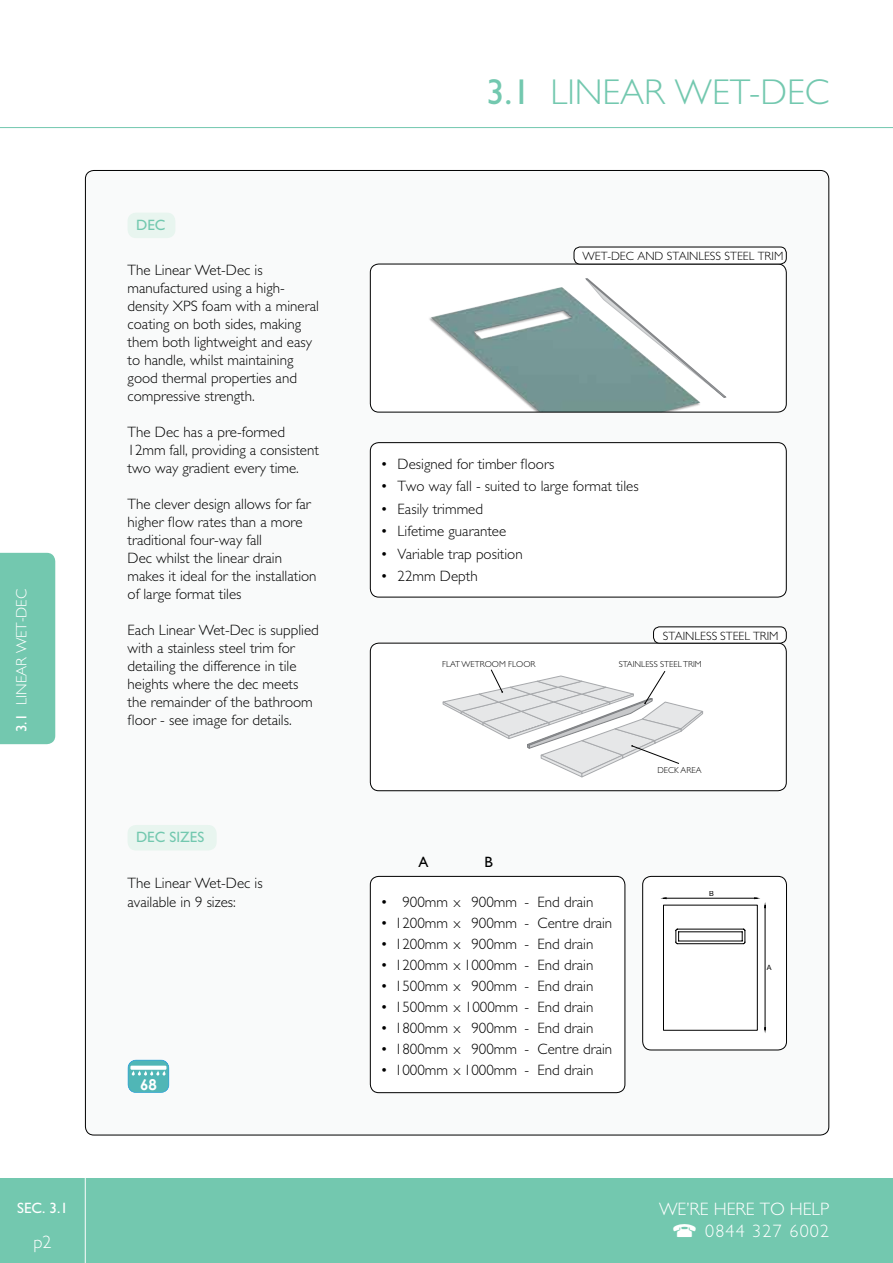
<style>
.page{position:relative;width:893px;height:1263px;background:#fff}
.page>*{position:absolute;margin:0;border:0;box-sizing:border-box;transform-origin:0 0}
.t1{font:300 36px "M Gill Sans";color:#73c8af}
.t2{font:300 18px/21.6px "M Gill Sans";letter-spacing:.035em;color:#fff;text-align:right}
.t3{font:300 18px "M Gill Sans";color:#fff}
.t4{font:300 15px/18px "M Gill Sans";color:#000}
.t5{font:300 15px "M Gill Sans";color:#fff}
.t6{font:15px "M Gill Sans";color:#73c8af}
.t7{font:15px "M Gill Sans";color:#fff}
.t8{font:15px "M Gill Sans";color:#000}
.t9{font:700 15px "Century Gothic";color:#fff}
.t10{font:300 12px "M Gill Sans";color:#000}
.t11{font:300 8.55px "Gill Sans";color:#000}
.s1{font-weight:400}
.s2{font-family:"Communications P01";font-weight:400;font-size:25.5px}
</style>
<div class="page">
<div style="left:0;top:1178px;width:893px;height:85px;background:#73c8af"></div>
<hr style="left:85px;top:1178px;width:1px;height:85px;background:#fff">
<hr style="left:0;top:127px;width:893px;height:1px;background:#73c8af">
<div style="left:85px;top:170px;width:744px;height:965px;background:#f9fafa;border-radius:9px"></div>
<div style="left:0;top:553px;width:55px;height:191px;background:#73c8af"></div>
<div style="left:370px;top:264px;width:416px;height:148px;background:#fff;border-radius:9px"></div>
<div style="left:428px;top:287px;width:273px;height:125px;background:#000;opacity:.38"></div>
<img style="left:532px;top:287px;width:30px;height:7px">
<div style="left:370px;top:264px;width:416px;height:148px;border:1px solid #000;border-radius:9px"></div>
<div style="left:574px;top:247px;width:212px;height:17px;background:#fff;border-radius:6px"></div>
<div style="left:574px;top:247px;width:212px;height:17px;border:1px solid #000;border-radius:6px"></div>
<div style="left:370px;top:643px;width:416px;height:148px;background:#fff;border-radius:9px"></div>
<svg style="left:442px;top:669px;width:261px;height:108px"></svg>
<div style="left:370px;top:643px;width:416px;height:148px;border:1px solid #000;border-radius:9px"></div>
<div style="left:653px;top:627px;width:133px;height:16px;background:#fff;border-radius:6px"></div>
<div style="left:653px;top:627px;width:133px;height:16px;border:1px solid #000;border-radius:6px"></div>
<div style="left:128px;top:825px;width:89px;height:25px;background:#e8f5ef;border-radius:9px"></div>
<div style="left:128px;top:213px;width:47px;height:25px;background:#e8f5ef;border-radius:9px"></div>
<div style="left:370px;top:443px;width:416px;height:154px;background:#fff;border-radius:9px"></div>
<div style="left:370px;top:442px;width:416px;height:155px;border:1px solid #000;border-radius:9px"></div>
<div style="left:370px;top:876px;width:255px;height:217px;background:#fff;border-radius:9px"></div>
<div style="left:370px;top:876px;width:255px;height:217px;border:1px solid #000;border-radius:9px"></div>
<svg style="left:128px;top:1059px;width:41px;height:34px"></svg>
<svg style="left:586px;top:278px;width:140px;height:120px"></svg>
<div style="left:643px;top:876px;width:143px;height:174px;background:#fff;border-radius:9px"></div>
<svg style="left:663px;top:905px;width:95px;height:125px"></svg>
<hr style="left:666px;top:898px;width:89px;height:1px;background:#000">
<hr style="left:765px;top:908px;width:1px;height:120px;background:#000">
<div style="left:642px;top:876px;width:145px;height:174px;border:1px solid #000;border-radius:9px"></div>
<p class="t5" style="left:13px;top:732px;width:143px;rotate:-90deg"><span class="s1">3.1</span> LINEAR WET-DEC</p>
<p class="t6" style="left:136px;top:216px;width:31px">DEC</p>
<p class="t4" style="left:128px;top:261px;width:193px">The Linear Wet-Dec is manufactured using a high&shy;density XPS foam with a mineral coating on both sides, making them both lightweight and easy to handle, whilst maintaining good thermal properties and compressive strength.</p>
<p class="t4" style="left:128px;top:423px;width:193px">The Dec has a pre-formed<br>12mm fall, providing a consistent two way gradient every time.</p>
<p class="t4" style="left:128px;top:495px;width:191px">The clever design allows for far higher flow rates than a more traditional four-way fall<br>Dec whilst the linear drain makes it ideal for the installation of large format tiles</p>
<p class="t4" style="left:128px;top:621px;width:193px">Each Linear Wet-Dec is supplied with a stainless steel trim for detailing the difference in tile heights where the dec meets the remainder of the bathroom floor - see image for details.</p>
<p class="t6" style="left:136px;top:829px;width:70px">DEC SIZES</p>
<p class="t4" style="left:128px;top:873px;width:137px;line-height:19.5px">The Linear Wet-Dec is available in 9 sizes:</p>
<p class="t7" style="left:17px;top:1199px;width:52px">SEC. 3.1</p>
<p class="t3" style="left:33px;top:1231px;width:20px">p2</p>
<p class="t9" style="left:140px;top:1073px;width:18px">68</p>
<h1 class="t1" style="left:487px;top:73px;width:344px"><span class="s1">3.1</span> LINEAR WET-DEC</h1>
<p class="t10" style="left:583px;top:249px;width:45px">WET-DECAN</p>
<p class="t10" style="left:655px;top:249px;width:130px">D STAIN LESS STEEL TRI M</p>
<p class="t4" style="left:381px;top:455px;width:175px">• Designed for timber floors</p>
<p class="t4" style="left:381px;top:477px;width:260px">• Two way fall - suited to large format tiles</p>
<p class="t4" style="left:381px;top:500px;width:104px">• Easily trimmed</p>
<p class="t4" style="left:381px;top:522px;width:127px">• Lifetime guarantee</p>
<p class="t4" style="left:381px;top:545px;width:144px">• Variable trap position</p>
<p class="t4" style="left:381px;top:567px;width:99px">• 22mm Depth</p>
<p class="t10" style="left:663px;top:630px;width:50px">Stainlessst</p>
<p class="t10" style="left:733px;top:630px;width:46px">eeltrim</p>
<p class="t11" style="left:442px;top:660px;width:95px">FLAT WETROOM FLOOR</p>
<p class="t11" style="left:619px;top:660px;width:84px">STAINLESS STEEL TRIM</p>
<p class="t8" style="left:418px;top:854px;width:12px">A</p>
<p class="t8" style="left:485px;top:854px;width:10px">B</p>
<p class="t4" style="left:381px;top:893px;width:214px">• 900mm x 900mm - End drain</p>
<p class="t4" style="left:381px;top:914px;width:233px">• 1200mm x 900mm - Centre drain</p>
<p class="t4" style="left:381px;top:935px;width:214px">• 1200mm x 900mm - End drain</p>
<p class="t4" style="left:381px;top:956px;width:214px">• 1200mm x 1000mm - End drain</p>
<p class="t4" style="left:381px;top:977px;width:214px">• 1500mm x 900mm - End drain</p>
<p class="t4" style="left:381px;top:998px;width:214px">• 1500mm x 1000mm - End drain</p>
<p class="t4" style="left:381px;top:1019px;width:214px">• 1800mm x 900mm - End drain</p>
<p class="t4" style="left:381px;top:1040px;width:233px">• 1800mm x 900mm - Centre drain</p>
<p class="t4" style="left:381px;top:1061px;width:214px">• 1000mm x 1000mm - End drain</p>
<p class="t11" style="left:657px;top:765px;width:45px">DECK AREA</p>
<p class="t2" style="left:659px;top:1198px;width:172px">WE’re HERE TO HELP <span class="s2">&amp;</span> 0844 327 6002</p>
</div>
